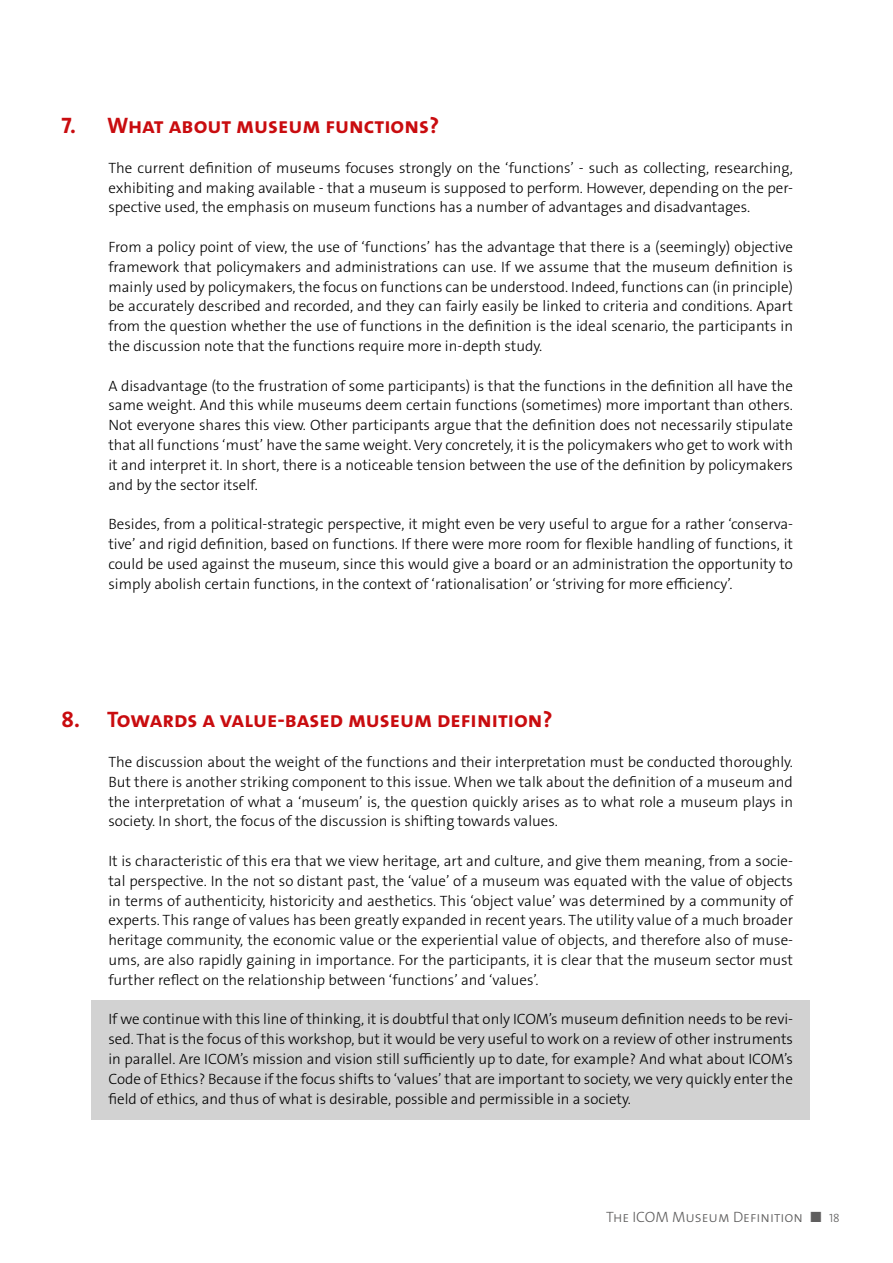
<style>
.page{position:relative;width:893px;height:1263px;background:#fff}
.page>*{position:absolute;margin:0;border:0;box-sizing:border-box;transform-origin:0 0}
.t1{font:22.5px "The Sans LP7 Bld";color:#c90c0f}
.t2{font:15px/19.8px "The Sans LP3 Lig";color:#000;text-align:justify}
.t3{font:15px "The Sans LP3 Lig";color:#5f5e5e}
.s1{font-size:12px}
</style>
<div class="page">
<div style="left:91px;top:1000px;width:719px;height:120px;background:#d2d2d2"></div>
<h1 class="t1" style="left:62px;top:111px;width:379px">7. What about museum functions?</h1>
<p class="t2" style="left:108px;top:158px;width:686px">The current definition of museums focuses strongly on the ‘functions’ - such as collecting, researching, exhibiting and making available - that a museum is supposed to perform. However, depending on the per&shy;spective used, the emphasis on museum functions has a number of advantages and disadvantages.</p>
<p class="t2" style="left:108px;top:237px;width:686px">From a policy point of view, the use of ‘functions’ has the advantage that there is a (seemingly) objective framework that policymakers and administrations can use. If we assume that the museum definition is mainly used by policymakers, the focus on functions can be understood. Indeed, functions can (in principle) be accurately described and recorded, and they can fairly easily be linked to criteria and conditions. Apart from the question whether the use of functions in the definition is the ideal scenario, the participants in the discussion note that the functions require more in-depth study.</p>
<p class="t2" style="left:108px;top:376px;width:686px">A disadvantage (to the frustration of some participants) is that the functions in the definition all have the same weight. And this while museums deem certain functions (sometimes) more important than others.<br>Not everyone shares this view. Other participants argue that the definition does not necessarily stipulate that all functions ‘must’ have the same weight. Very concretely, it is the policymakers who get to work with it and interpret it. In short, there is a noticeable tension between the use of the definition by policymakers and by the sector itself.</p>
<p class="t2" style="left:108px;top:514px;width:686px">Besides, from a political-strategic perspective, it might even be very useful to argue for a rather ‘conserva&shy;tive’ and rigid definition, based on functions. If there were more room for flexible handling of functions, it could be used against the museum, since this would give a board or an administration the opportunity to simply abolish certain functions, in the context of ‘rationalisation’ or ‘striving for more efficiency’.</p>
<h1 class="t1" style="left:62px;top:705px;width:493px">8. Towards a value-based museum definition?</h1>
<p class="t2" style="left:108px;top:752px;width:686px">The discussion about the weight of the functions and their interpretation must be conducted thoroughly.<br>But there is another striking component to this issue. When we talk about the definition of a museum and the interpretation of what a ‘museum’ is, the question quickly arises as to what role a museum plays in society. In short, the focus of the discussion is shifting towards values.</p>
<p class="t2" style="left:108px;top:851px;width:687px">It is characteristic of this era that we view heritage, art and culture, and give them meaning, from a socie&shy;tal perspective. In the not so distant past, the ‘value’ of a museum was equated with the value of objects in terms of authenticity, historicity and aesthetics. This ‘object value’ was determined by a community of experts. This range of values has been greatly expanded in recent years. The utility value of a much broader heritage community, the economic value or the experiential value of objects, and therefore also of muse&shy;ums, are also rapidly gaining in importance. For the participants, it is clear that the museum sector must further reflect on the relationship between ‘functions’ and ‘values’.</p>
<p class="t2" style="left:108px;top:1009px;width:686px">If we continue with this line of thinking, it is doubtful that only ICOM’s museum definition needs to be revi&shy;sed. That is the focus of this workshop, but it would be very useful to work on a review of other instruments in parallel. Are ICOM’s mission and vision still sufficiently up to date, for example? And what about ICOM’s Code of Ethics? Because if the focus shifts to ‘values’ that are important to society, we very quickly enter the field of ethics, and thus of what is desirable, possible and permissible in a society.</p>
<p class="t3" style="left:606px;top:1208px;width:235px">The ICOM Museum Definition ■ <span class="s1">18</span></p>
</div>
